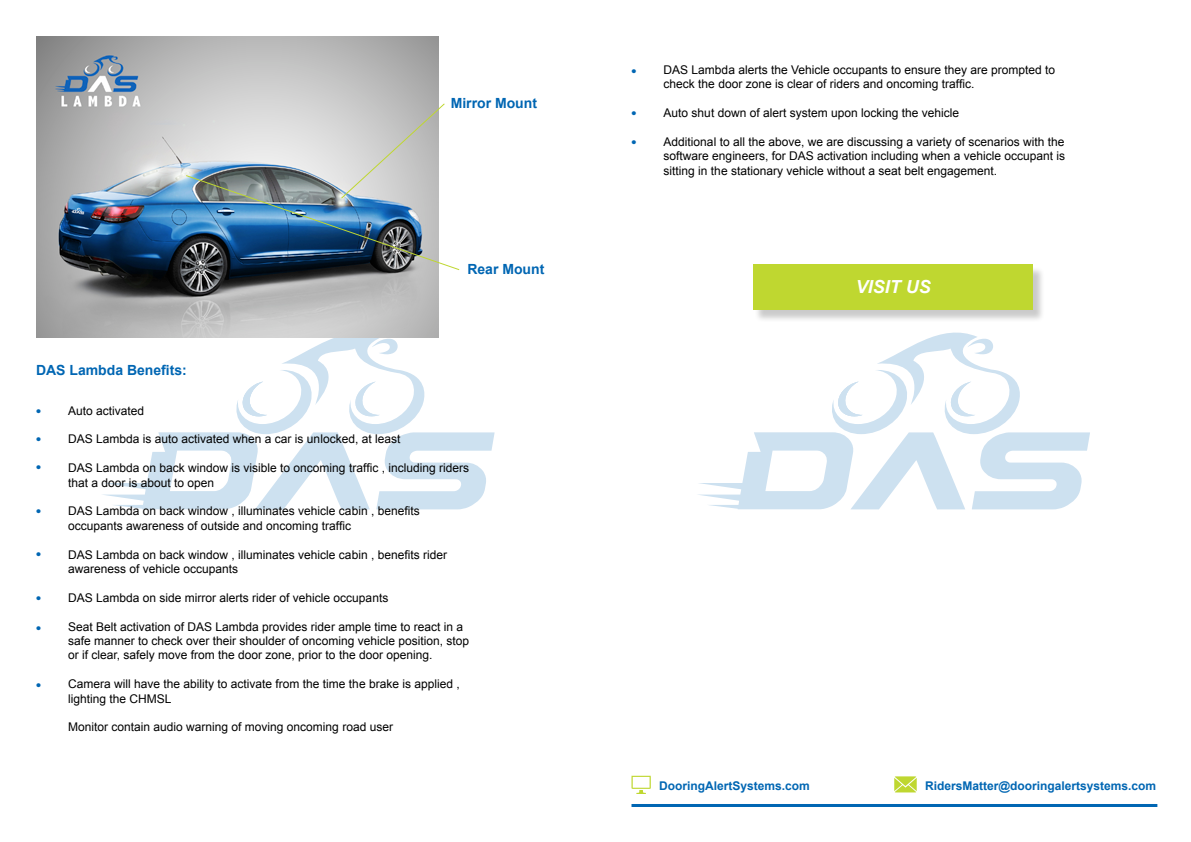
<style>
.page{position:relative;width:1191px;height:842px;background:#fff}
.page>*{position:absolute;margin:0;border:0;box-sizing:border-box;transform-origin:0 0}
.t1{font:italic 700 18px "Arial";color:#fff}
.t2{font:700 14px "Arial";color:#0066b3}
.t3{font:12px/14.4px "Arial";color:#000}
.t4{font:700 12px "Arial";color:#0066b3}
</style>
<div class="page">
<svg style="left:102px;top:332px;width:392px;height:177px"></svg>
<svg style="left:698px;top:332px;width:392px;height:177px"></svg>
<svg style="left:894px;top:776px;width:22px;height:16px"></svg>
<svg style="left:631px;top:776px;width:20px;height:18px"></svg>
<hr style="left:631px;top:804px;width:526px;height:3px;background:#0066b3">
<div style="left:754px;top:266px;width:290px;height:56px;background:#000;opacity:.21"></div>
<div style="left:753px;top:264px;width:280px;height:46px;background:#bfd730"></div>
<img style="left:36px;top:36px;width:402px;height:302px">
<img style="left:185px;top:102px;width:275px;height:169px">
<p class="t2" style="left:451px;top:93px;width:88px">Mirror Mount</p>
<p class="t2" style="left:467px;top:260px;width:78px">Rear Mount</p>
<p class="t2" style="left:36px;top:361px;width:152px">DAS Lambda Benefits:</p>
<p class="t3" style="left:68px;top:403px;width:78px">Auto activated</p>
<p class="t3" style="left:68px;top:432px;width:334px">DAS Lambda is auto activated when a car is unlocked, at least</p>
<p class="t3" style="left:68px;top:461px;width:402px">DAS Lambda on back window is visible to oncoming traffic , including riders that a door is about to open</p>
<p class="t3" style="left:68px;top:504px;width:353px">DAS Lambda on back window , illuminates vehicle cabin , benefits occupants awareness of outside and oncoming traffic</p>
<p class="t3" style="left:68px;top:547px;width:380px">DAS Lambda on back window , illuminates vehicle cabin , benefits rider awareness of vehicle occupants</p>
<p class="t3" style="left:68px;top:590px;width:322px">DAS Lambda on side mirror alerts rider of vehicle occupants</p>
<p class="t3" style="left:68px;top:619px;width:402px">Seat Belt activation of DAS Lambda provides rider ample time to react in a safe manner to check over their shoulder of oncoming vehicle position, stop or if clear, safely move from the door zone, prior to the door opening.</p>
<p class="t3" style="left:68px;top:677px;width:393px">Camera will have the ability to activate from the time the brake is applied , lighting the CHMSL</p>
<p class="t3" style="left:68px;top:720px;width:326px">Monitor contain audio warning of moving oncoming road user</p>
<p class="t2" style="left:36px;top:401px;width:6px">•</p>
<p class="t2" style="left:36px;top:430px;width:6px">•</p>
<p class="t2" style="left:36px;top:457px;width:6px">•</p>
<p class="t2" style="left:36px;top:502px;width:6px">•</p>
<p class="t2" style="left:36px;top:545px;width:6px">•</p>
<p class="t2" style="left:36px;top:589px;width:6px">•</p>
<p class="t2" style="left:36px;top:619px;width:6px">•</p>
<p class="t2" style="left:36px;top:676px;width:6px">•</p>
<p class="t2" style="left:631px;top:62px;width:6px">•</p>
<p class="t2" style="left:631px;top:104px;width:6px">•</p>
<p class="t2" style="left:631px;top:133px;width:6px">•</p>
<p class="t3" style="left:663px;top:63px;width:393px">DAS Lambda alerts the Vehicle occupants to ensure they are prompted to check the door zone is clear of riders and oncoming traffic.</p>
<p class="t3" style="left:663px;top:106px;width:297px">Auto shut down of alert system upon locking the vehicle</p>
<p class="t3" style="left:663px;top:135px;width:403px;text-align:justify">Additional to all the above, we are discussing a variety of scenarios with the software engineers, for DAS activation including when a vehicle occupant is sitting in the stationary vehicle without a seat belt engagement.</p>
<p class="t1" style="left:855px;top:275px;width:77px">VISIT US</p>
<p class="t4" style="left:659px;top:777px;width:152px">DooringAlertSystems.com</p>
<p class="t4" style="left:925px;top:777px;width:233px">RidersMatter@dooringalertsystems.com</p>
</div>
